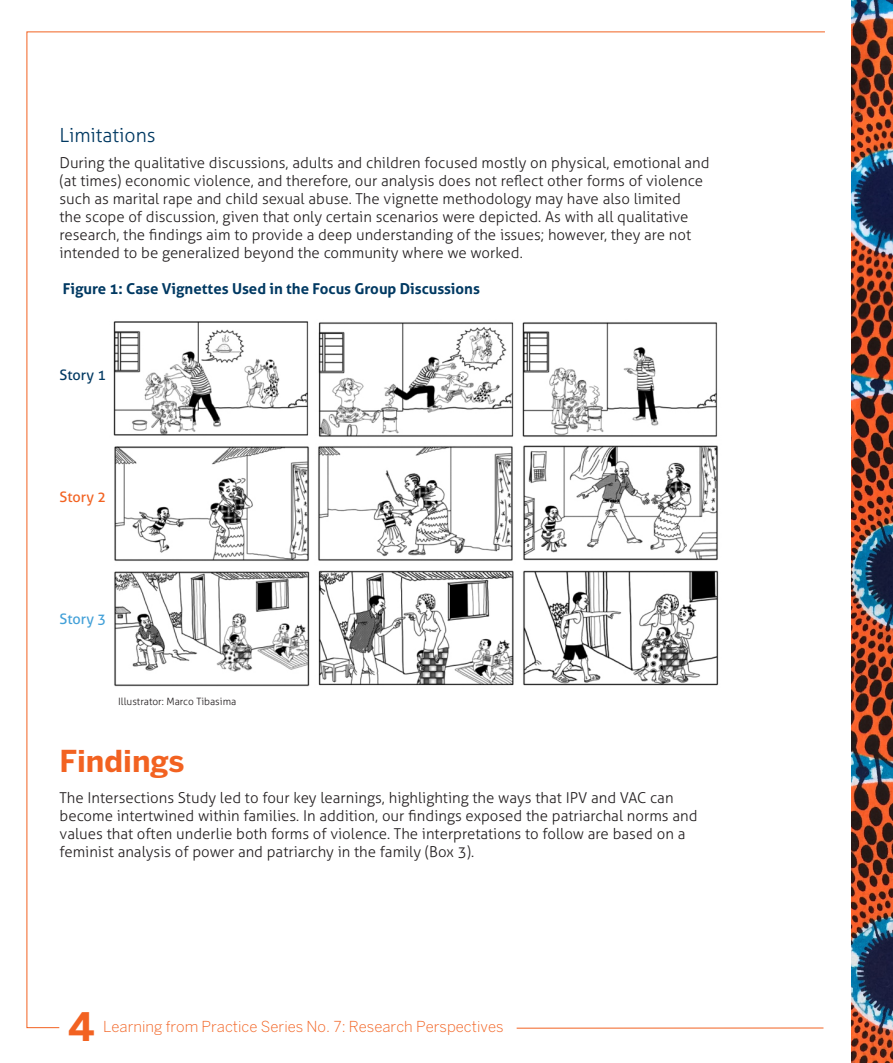
<style>
.page{position:relative;width:893px;height:1063px;background:#fff}
.page>*{position:absolute;margin:0;border:0;box-sizing:border-box;transform-origin:0 0}
.t1{font:700 39px "Benton Sans";color:#f26221}
.Heading_2{font:700 30px "Benton Sans";color:#f26221}
.Body_Text{font:300 19.5px "Aller";color:#013962}
.t2{font:300 15px/18px "Aller";color:#231f20}
.t3{font:300 15px "Benton Sans";color:#f26221}
.t4{font:700 15px "Aller";color:#013962}
.t5{font:14.4px "Aller";color:#013962}
.t6{font:14.4px "Aller";color:#f26221}
.t7{font:14.4px "Aller";color:#42a0d8}
.t8{font:300 10.2px "Aller";color:#231f20}
</style>
<div class="page">
<img style="left:852px;top:0;width:41px;height:1063px">
<img style="left:113px;top:321px;width:606px;height:366px">
<p class="Body_Text" style="left:60px;top:123px;width:98px">Limitations</p>
<p class="t2" style="left:60px;top:154px;width:652px">During the qualitative discussions, adults and children focused mostly on physical, emotional and (at times) economic violence, and therefore, our analysis does not reflect other forms of violence such as marital rape and child sexual abuse. The vignette methodology may have also limited<br>the scope of discussion, given that only certain scenarios were depicted. As with all qualitative research, the findings aim to provide a deep understanding of the issues; however, they are not intended to be generalized beyond the community where we worked.</p>
<p class="t4" style="left:63px;top:280px;width:419px">Figure 1: Case Vignettes Used in the Focus Group Discussions</p>
<p class="t5" style="left:60px;top:366px;width:48px">Story 1</p>
<p class="t6" style="left:60px;top:488px;width:48px">Story 2</p>
<p class="t7" style="left:60px;top:610px;width:48px">Story 3</p>
<p class="t8" style="left:118px;top:695px;width:120px">Illustrator: Marco Tibasima</p>
<p class="Heading_2" style="left:60px;top:743px;width:127px">Findings</p>
<p class="t2" style="left:60px;top:788px;width:639px">The Intersections Study led to four key learnings, highlighting the ways that IPV and VAC can become intertwined within families. In addition, our findings exposed the patriarchal norms and values that often underlie both forms of violence. The interpretations to follow are based on a feminist analysis of power and patriarchy in the family (Box 3).</p>
<h1 class="t1" style="left:68px;top:1004px;width:28px">4</h1>
<p class="t3" style="left:103px;top:1017px;width:402px">Learning from Practice Series No. 7: Research Perspectives</p>
</div>
